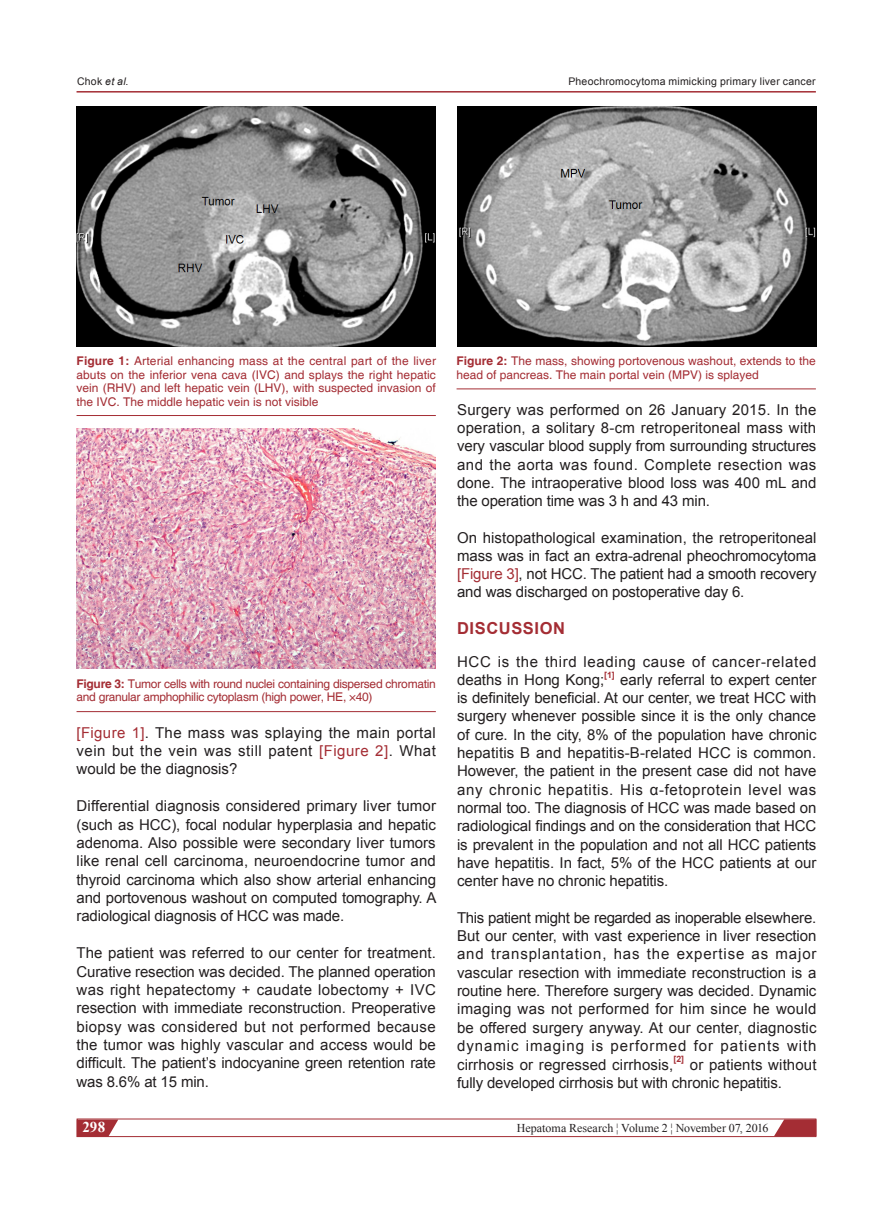
<style>
.page{position:relative;width:893px;height:1212px;background:#fff}
.page>*{position:absolute;margin:0;border:0;box-sizing:border-box;transform-origin:0 0}
.t1{font:700 16.5px "Arial";letter-spacing:.035em;color:#a42d34}
.t2{font:15px/18.3px "Arial";letter-spacing:-.01em;color:#231f20;text-align:justify}
.t3{font:15px/18.3px "Arial";letter-spacing:.045em;color:#231f20}
.t4{font:700 15px "Times New Roman";color:#fff}
.t5{font:12px/13.5px "Helvetica";color:#a42d34;text-align:justify}
.t6{font:12px/13.5px "Helvetica";letter-spacing:-.025em;color:#a42d34}
.t7{font:12px "Times New Roman";color:#231f20}
.t8{font:10.5px "Arial";letter-spacing:.02em;color:#231f20}
.t9{font:700 8.7px "Arial";color:#a42d34}
.s1{font-style:italic}
.s2{font-weight:700}
.s3{color:#a42d34}
</style>
<div class="page">
<svg style="left:79px;top:1120px;width:39px;height:15px"></svg>
<div style="left:77px;top:1118px;width:739px;height:19px;border:1px solid #a42d34"></div>
<hr style="left:77px;top:91px;width:739px;height:2px;background:#a42d34">
<svg style="left:774px;top:1119px;width:42px;height:17px"></svg>
<img style="left:457px;top:106px;width:359px;height:240px">
<img style="left:77px;top:106px;width:359px;height:240px">
<hr style="left:77px;top:415px;width:359px;height:1px;background:#a42d34">
<hr style="left:457px;top:388px;width:359px;height:1px;background:#a42d34">
<img style="left:77px;top:429px;width:359px;height:240px">
<hr style="left:77px;top:711px;width:359px;height:1px;background:#a42d34">
<p class="t8" style="left:77px;top:74px;width:53px">Chok <span class="s1">et al</span>.</p>
<p class="t8" style="left:568px;top:74px;width:249px">Pheochromocytoma mimicking primary liver cancer</p>
<p class="t5" style="left:77px;top:355px;width:361px"><span class="s2">Figure 1:</span> Arterial enhancing mass at the central part of the liver abuts on the inferior vena cava (IVC) and splays the right hepatic vein (RHV) and left hepatic vein (LHV), with suspected invasion of the IVC. The middle hepatic vein is not visible</p>
<p class="t5" style="left:457px;top:355px;width:361px"><span class="s2">Figure 2:</span> The mass, showing portovenous washout, extends to the head of pancreas. The main portal vein (MPV) is splayed</p>
<p class="t2" style="left:457px;top:400px;width:361px">Surgery was performed on 26 January 2015. In the operation, a solitary 8-cm retroperitoneal mass with very vascular blood supply from surrounding structures and the aorta was found. Complete resection was done. The intraoperative blood loss was 400 mL and the operation time was 3 h and 43 min.</p>
<p class="t2" style="left:457px;top:528px;width:361px">On histopathological examination, the retroperitoneal mass was in fact an extra-adrenal pheochromocytoma <span class="s3">[Figure 3]</span>, not HCC. The patient had a smooth recovery and was discharged on postoperative day 6.</p>
<p class="t1" style="left:457px;top:617px;width:109px">DISCUSSION</p>
<p class="t3" style="left:457px;top:652px;width:361px">HCC is the third leading cause of cancer-related deaths in Hong Kong;</p>
<p class="t9" style="left:604px;top:668px;width:12px">[1]</p>
<p class="t2" style="left:457px;top:670px;width:361px;text-indent:163px">early referral to expert center is definitely beneficial. At our center, we treat HCC with surgery whenever possible since it is the only chance of cure. In the city, 8% of the population have chronic hepatitis B and hepatitis-B-related HCC is common.<br>However, the patient in the present case did not have any chronic hepatitis. His α-fetoprotein level was normal too. The diagnosis of HCC was made based on radiological findings and on the consideration that HCC is prevalent in the population and not all HCC patients have hepatitis. In fact, 5% of the HCC patients at our center have no chronic hepatitis.</p>
<p class="t2" style="left:457px;top:908px;width:361px">This patient might be regarded as inoperable elsewhere.<br>But our center, with vast experience in liver resection and transplantation, has the expertise as major vascular resection with immediate reconstruction is a routine here. Therefore surgery was decided. Dynamic imaging was not performed for him since he would be offered surgery anyway. At our center, diagnostic dynamic imaging is performed for patients with cirrhosis or regressed cirrhosis,</p>
<p class="t6" style="left:77px;top:677px;width:361px"><span class="s2">Figure 3:</span> Tumor cells with round nuclei containing dispersed chromatin and granular amphophilic cytoplasm (high power, HE, ×40)</p>
<p class="t2" style="left:77px;top:723px;width:361px"><span class="s3">[Figure 1]</span>. The mass was splaying the main portal vein but the vein was still patent <span class="s3">[Figure 2]</span>. What would be the diagnosis?</p>
<p class="t2" style="left:77px;top:796px;width:362px">Differential diagnosis considered primary liver tumor (such as HCC), focal nodular hyperplasia and hepatic adenoma. Also possible were secondary liver tumors like renal cell carcinoma, neuroendocrine tumor and thyroid carcinoma which also show arterial enhancing and portovenous washout on computed tomography. A radiological diagnosis of HCC was made.</p>
<p class="t2" style="left:77px;top:944px;width:361px">The patient was referred to our center for treatment.<br>Curative resection was decided. The planned operation was right hepatectomy + caudate lobectomy + IVC resection with immediate reconstruction. Preoperative biopsy was considered but not performed because the tumor was highly vascular and access would be difficult. The patient’s indocyanine green retention rate was 8.6% at 15 min.</p>
<p class="t9" style="left:673px;top:1053px;width:12px">[2]</p>
<p class="t2" style="left:457px;top:1055px;width:361px;text-indent:233px">or patients without fully developed cirrhosis but with chronic hepatitis.</p>
<p class="t4" style="left:82px;top:1116px;width:24px">298</p>
<p class="t7" style="left:517px;top:1119px;width:253px">Hepatoma Research ¦ Volume 2 ¦ November 07, 2016</p>
</div>
